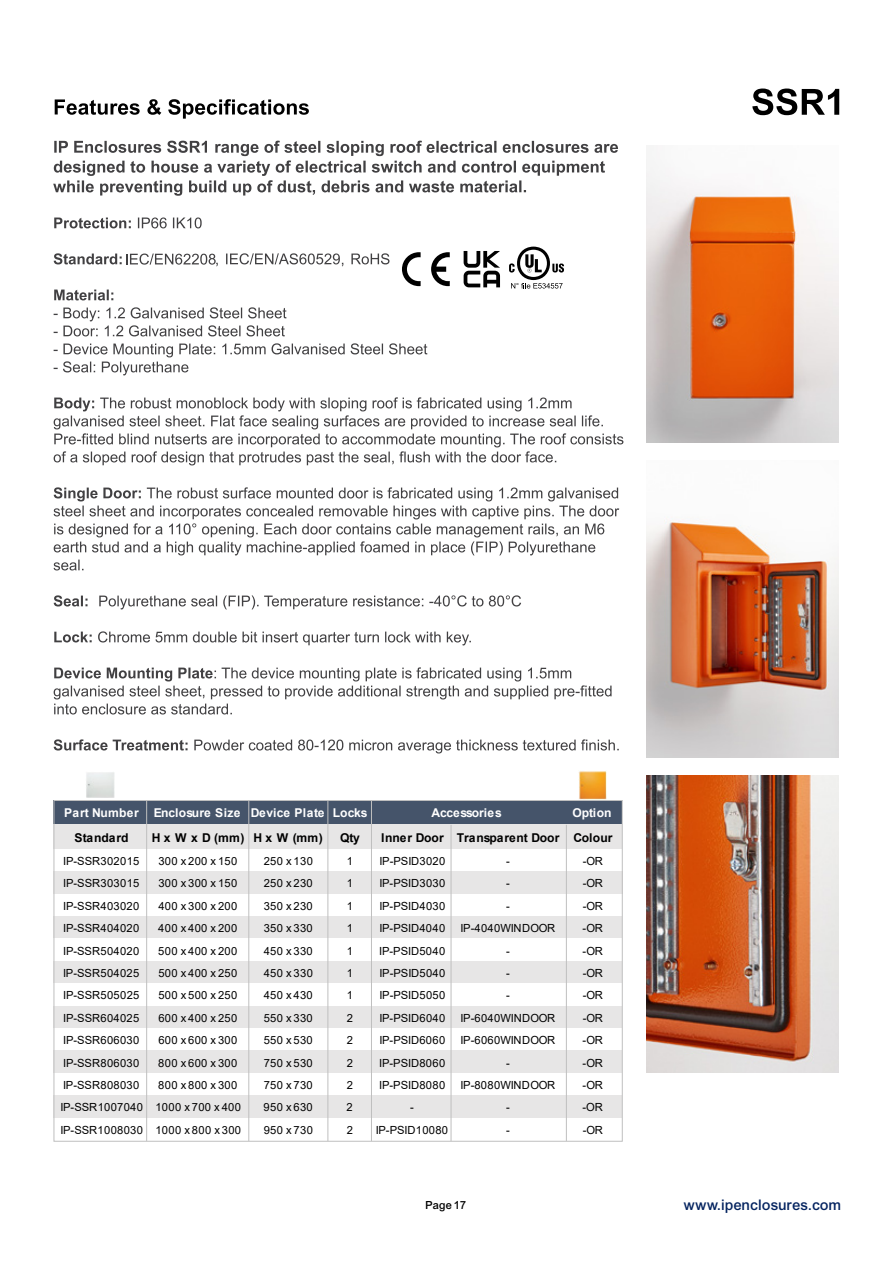
<style>
.page{position:relative;width:893px;height:1263px;background:#fff}
.page>*{position:absolute;margin:0;border:0;box-sizing:border-box;transform-origin:0 0}
.t1{font:15.75px "Arial Mdm";letter-spacing:.005em;color:#052460}
.t2{font:700 12.15px "Arial";letter-spacing:.005em;color:#000}
.t3{font:700 12.15px "Arial";letter-spacing:.005em;color:#fff}
.t4{font:12px "Arial Mdm";letter-spacing:-.015em;color:#000}
.t5{font:11.25px "Arial";letter-spacing:.025em;color:#000}
</style>
<div class="page">
<svg style="left:752px;top:89px;width:87px;height:26px"></svg>
<svg style="left:55px;top:99px;width:254px;height:20px"></svg>
<svg style="left:53px;top:141px;width:565px;height:55px"></svg>
<svg style="left:54px;top:218px;width:77px;height:10px"></svg>
<svg style="left:138px;top:217px;width:64px;height:11px"></svg>
<svg style="left:54px;top:290px;width:59px;height:10px"></svg>
<svg style="left:54px;top:307px;width:232px;height:29px"></svg>
<svg style="left:54px;top:343px;width:373px;height:32px"></svg>
<svg style="left:54px;top:397px;width:569px;height:68px"></svg>
<svg style="left:54px;top:487px;width:565px;height:83px"></svg>
<svg style="left:54px;top:595px;width:34px;height:11px"></svg>
<svg style="left:99px;top:595px;width:422px;height:14px"></svg>
<svg style="left:54px;top:632px;width:38px;height:10px"></svg>
<svg style="left:98px;top:631px;width:373px;height:14px"></svg>
<svg style="left:54px;top:667px;width:558px;height:47px"></svg>
<svg style="left:54px;top:739px;width:134px;height:11px"></svg>
<svg style="left:194px;top:739px;width:425px;height:14px"></svg>
<svg style="left:402px;top:252px;width:19px;height:34px"></svg>
<svg style="left:431px;top:252px;width:19px;height:34px"></svg>
<svg style="left:464px;top:251px;width:36px;height:36px"></svg>
<svg style="left:509px;top:247px;width:55px;height:42px"></svg>
<img style="left:646px;top:159px;width:192px;height:284px">
<img style="left:646px;top:520px;width:192px;height:238px">
<img style="left:646px;top:776px;width:192px;height:297px">
<svg style="left:54px;top:253px;width:335px;height:13px"></svg>
<div style="left:54px;top:800px;width:569px;height:26px;background:#45546a"></div>
<div style="left:54px;top:825px;width:569px;height:25px;background:#e7e6e6"></div>
<div style="left:54px;top:849px;width:569px;height:23px;background:#fff"></div>
<div style="left:54px;top:871px;width:569px;height:24px;background:#e7e6e6"></div>
<div style="left:54px;top:894px;width:569px;height:23px;background:#fff"></div>
<div style="left:54px;top:916px;width:569px;height:24px;background:#e7e6e6"></div>
<div style="left:54px;top:939px;width:569px;height:23px;background:#fff"></div>
<div style="left:54px;top:961px;width:569px;height:23px;background:#e7e6e6"></div>
<div style="left:54px;top:983px;width:569px;height:24px;background:#fff"></div>
<div style="left:54px;top:1006px;width:569px;height:23px;background:#e7e6e6"></div>
<div style="left:54px;top:1028px;width:569px;height:24px;background:#fff"></div>
<div style="left:54px;top:1051px;width:569px;height:23px;background:#e7e6e6"></div>
<div style="left:54px;top:1073px;width:569px;height:23px;background:#fff"></div>
<div style="left:54px;top:1095px;width:569px;height:24px;background:#e7e6e6"></div>
<div style="left:54px;top:1118px;width:569px;height:23px;background:#fff"></div>
<img style="left:578px;top:771px;width:29px;height:28px">
<img style="left:86px;top:772px;width:29px;height:26px">
<hr style="left:146px;top:800px;width:1px;height:341px;background:#bfbfbf">
<hr style="left:248px;top:800px;width:1px;height:341px;background:#bfbfbf">
<hr style="left:327px;top:800px;width:1px;height:341px;background:#bfbfbf">
<hr style="left:371px;top:800px;width:1px;height:341px;background:#bfbfbf">
<hr style="left:451px;top:825px;width:1px;height:316px;background:#bfbfbf">
<hr style="left:566px;top:825px;width:1px;height:316px;background:#bfbfbf">
<p class="t3" style="left:64px;top:808px;width:305px">Part Number Enclosure Size Device Plate Locks</p>
<p class="t3" style="left:572px;top:808px;width:41px">Option</p>
<p class="t2" style="left:74px;top:833px;width:56px">Standard</p>
<p class="t2" style="left:152px;top:833px;width:172px">H x W x D (mm) H x W (mm)</p>
<p class="t2" style="left:340px;top:833px;width:21px">Qty</p>
<p class="t2" style="left:381px;top:833px;width:233px">Inner Door Transparent Door Colour</p>
<p class="t5" style="left:63px;top:857px;width:78px">IP-SSR302015</p>
<p class="t5" style="left:158px;top:857px;width:80px">300 x 200 x 150</p>
<p class="t5" style="left:264px;top:857px;width:51px">250 x 130</p>
<p class="t5" style="left:347px;top:857px;width:8px">1</p>
<p class="t5" style="left:379px;top:857px;width:67px">IP-PSID3020</p>
<p class="t5" style="left:506px;top:857px;width:5px">-</p>
<p class="t5" style="left:583px;top:857px;width:22px">-OR</p>
<p class="t5" style="left:63px;top:879px;width:78px">IP-SSR303015</p>
<p class="t5" style="left:158px;top:879px;width:80px">300 x 300 x 150</p>
<p class="t5" style="left:264px;top:879px;width:51px">250 x 230</p>
<p class="t5" style="left:347px;top:879px;width:8px">1</p>
<p class="t5" style="left:379px;top:879px;width:67px">IP-PSID3030</p>
<p class="t5" style="left:506px;top:879px;width:5px">-</p>
<p class="t5" style="left:583px;top:879px;width:22px">-OR</p>
<p class="t5" style="left:63px;top:901px;width:78px">IP-SSR403020</p>
<p class="t5" style="left:158px;top:901px;width:80px">400 x 300 x 200</p>
<p class="t5" style="left:264px;top:901px;width:51px">350 x 230</p>
<p class="t5" style="left:347px;top:901px;width:8px">1</p>
<p class="t5" style="left:379px;top:901px;width:67px">IP-PSID4030</p>
<p class="t5" style="left:506px;top:901px;width:5px">-</p>
<p class="t5" style="left:583px;top:901px;width:22px">-OR</p>
<p class="t5" style="left:63px;top:924px;width:78px">IP-SSR404020</p>
<p class="t5" style="left:158px;top:924px;width:80px">400 x 400 x 200</p>
<p class="t5" style="left:264px;top:924px;width:51px">350 x 330</p>
<p class="t5" style="left:347px;top:924px;width:8px">1</p>
<p class="t5" style="left:379px;top:924px;width:67px">IP-PSID4040</p>
<p class="t5" style="left:460px;top:924px;width:96px">IP-4040WINDOOR</p>
<p class="t5" style="left:583px;top:924px;width:22px">-OR</p>
<p class="t5" style="left:63px;top:946px;width:78px">IP-SSR504020</p>
<p class="t5" style="left:158px;top:946px;width:80px">500 x 400 x 200</p>
<p class="t5" style="left:264px;top:946px;width:51px">450 x 330</p>
<p class="t5" style="left:347px;top:946px;width:8px">1</p>
<p class="t5" style="left:379px;top:946px;width:67px">IP-PSID5040</p>
<p class="t5" style="left:506px;top:946px;width:5px">-</p>
<p class="t5" style="left:583px;top:946px;width:22px">-OR</p>
<p class="t5" style="left:63px;top:969px;width:78px">IP-SSR504025</p>
<p class="t5" style="left:158px;top:969px;width:80px">500 x 400 x 250</p>
<p class="t5" style="left:264px;top:969px;width:51px">450 x 330</p>
<p class="t5" style="left:347px;top:969px;width:8px">1</p>
<p class="t5" style="left:379px;top:969px;width:67px">IP-PSID5040</p>
<p class="t5" style="left:506px;top:969px;width:5px">-</p>
<p class="t5" style="left:583px;top:969px;width:22px">-OR</p>
<p class="t5" style="left:63px;top:991px;width:78px">IP-SSR505025</p>
<p class="t5" style="left:158px;top:991px;width:80px">500 x 500 x 250</p>
<p class="t5" style="left:264px;top:991px;width:51px">450 x 430</p>
<p class="t5" style="left:347px;top:991px;width:8px">1</p>
<p class="t5" style="left:379px;top:991px;width:67px">IP-PSID5050</p>
<p class="t5" style="left:506px;top:991px;width:5px">-</p>
<p class="t5" style="left:583px;top:991px;width:22px">-OR</p>
<p class="t5" style="left:63px;top:1013px;width:78px">IP-SSR604025</p>
<p class="t5" style="left:158px;top:1013px;width:80px">600 x 400 x 250</p>
<p class="t5" style="left:264px;top:1013px;width:51px">550 x 330</p>
<p class="t5" style="left:347px;top:1013px;width:8px">2</p>
<p class="t5" style="left:379px;top:1013px;width:67px">IP-PSID6040</p>
<p class="t5" style="left:460px;top:1013px;width:96px">IP-6040WINDOOR</p>
<p class="t5" style="left:583px;top:1013px;width:22px">-OR</p>
<p class="t5" style="left:63px;top:1036px;width:78px">IP-SSR606030</p>
<p class="t5" style="left:158px;top:1036px;width:80px">600 x 600 x 300</p>
<p class="t5" style="left:264px;top:1036px;width:51px">550 x 530</p>
<p class="t5" style="left:347px;top:1036px;width:8px">2</p>
<p class="t5" style="left:379px;top:1036px;width:67px">IP-PSID6060</p>
<p class="t5" style="left:460px;top:1036px;width:96px">IP-6060WINDOOR</p>
<p class="t5" style="left:583px;top:1036px;width:22px">-OR</p>
<p class="t5" style="left:63px;top:1058px;width:78px">IP-SSR806030</p>
<p class="t5" style="left:158px;top:1058px;width:80px">800 x 600 x 300</p>
<p class="t5" style="left:264px;top:1058px;width:51px">750 x 530</p>
<p class="t5" style="left:347px;top:1058px;width:8px">2</p>
<p class="t5" style="left:379px;top:1058px;width:67px">IP-PSID8060</p>
<p class="t5" style="left:506px;top:1058px;width:5px">-</p>
<p class="t5" style="left:583px;top:1058px;width:22px">-OR</p>
<p class="t5" style="left:63px;top:1081px;width:78px">IP-SSR808030</p>
<p class="t5" style="left:158px;top:1081px;width:80px">800 x 800 x 300</p>
<p class="t5" style="left:264px;top:1081px;width:51px">750 x 730</p>
<p class="t5" style="left:347px;top:1081px;width:8px">2</p>
<p class="t5" style="left:379px;top:1081px;width:67px">IP-PSID8080</p>
<p class="t5" style="left:460px;top:1081px;width:96px">IP-8080WINDOOR</p>
<p class="t5" style="left:583px;top:1081px;width:22px">-OR</p>
<p class="t5" style="left:60px;top:1103px;width:182px">IP-SSR1007040 1000 x 700 x 400</p>
<p class="t5" style="left:264px;top:1103px;width:51px">950 x 630</p>
<p class="t5" style="left:347px;top:1103px;width:8px">2</p>
<p class="t5" style="left:410px;top:1103px;width:5px">-</p>
<p class="t5" style="left:506px;top:1103px;width:5px">-</p>
<p class="t5" style="left:583px;top:1103px;width:22px">-OR</p>
<p class="t5" style="left:60px;top:1125px;width:182px">IP-SSR1008030 1000 x 800 x 300</p>
<p class="t5" style="left:264px;top:1125px;width:51px">950 x 730</p>
<p class="t5" style="left:347px;top:1125px;width:8px">2</p>
<p class="t5" style="left:376px;top:1125px;width:74px">IP-PSID10080</p>
<p class="t5" style="left:506px;top:1125px;width:5px">-</p>
<p class="t5" style="left:583px;top:1125px;width:22px">-OR</p>
<p class="t3" style="left:432px;top:808px;width:72px">Accessories</p>
<p class="t4" style="left:426px;top:1201px;width:42px">Page 17</p>
<h1 class="t1" style="left:684px;top:1199px;width:160px">www.ipenclosures.com</h1>
</div>
